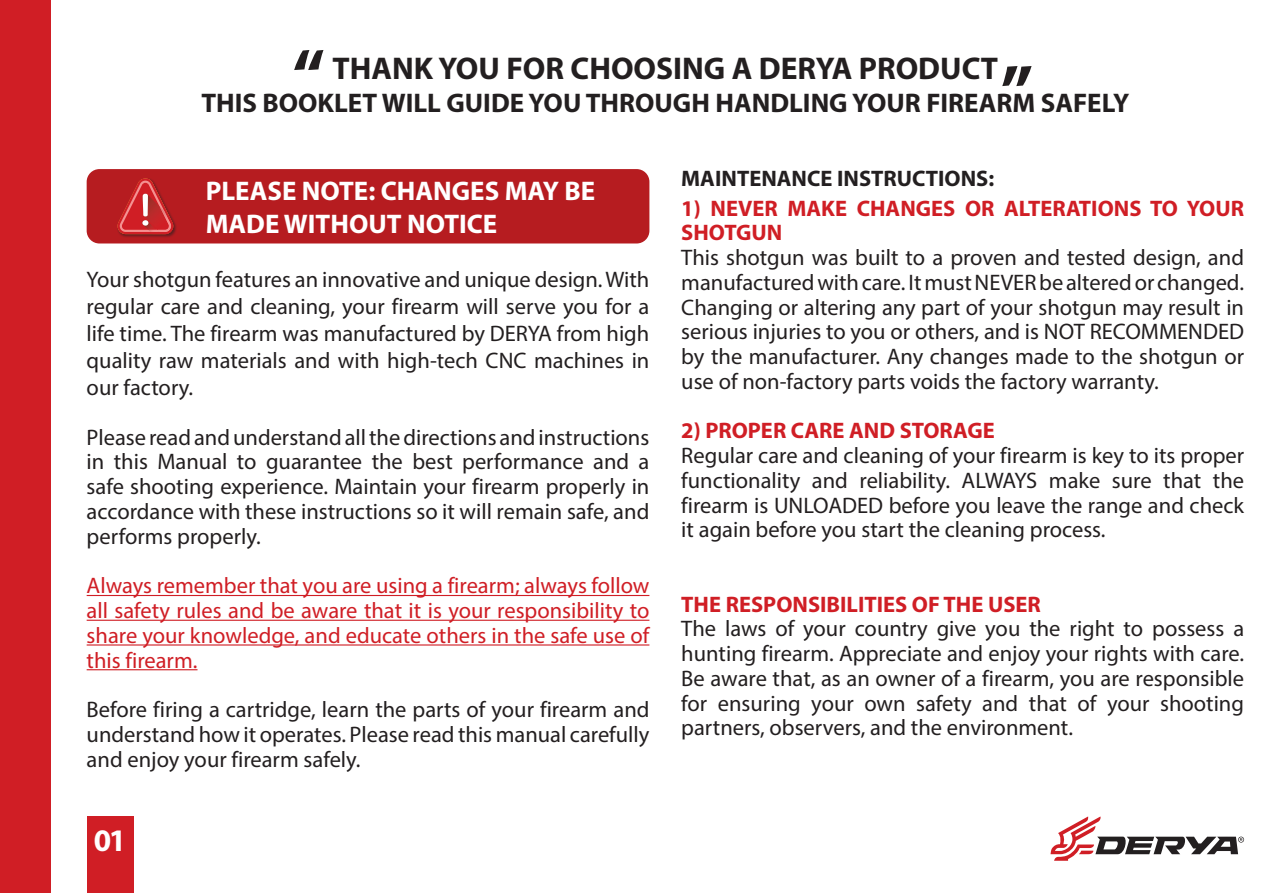
<style>
.page{position:relative;width:1276px;height:893px;background:#fff}
.page>*{position:absolute;margin:0;border:0;box-sizing:border-box;transform-origin:0 0}
.t1{font:700 72px "Myriad Pro";color:#231f20}
.t2{font:700 31.5px "Myriad Pro";color:#231f20}
.t3{font:700 31.5px "Myriad Pro";color:#fff}
.t4{font:700 27px "Myriad Pro";color:#231f20}
.t5{font:700 27px/32.4px "Myriad Pro";color:#fff}
.t6{font:22.5px/24.8px "Myriad Pro";color:#231f20;text-align:justify}
.t7{font:22.5px/24.8px "Myriad Pro";color:#d01e25;text-align:justify}
.t8{font:700 22.5px/24.8px "Myriad Pro";color:#d01e25}
.t9{font:700 22.5px "Myriad Pro";color:#231f20}
</style>
<div class="page">
<div style="left:0;top:0;width:51px;height:893px;background:#d01e25"></div>
<div style="left:87px;top:816px;width:46px;height:77px;background:#d01e25"></div>
<svg style="left:1050px;top:816px;width:194px;height:45px"></svg>
<div style="left:87px;top:169px;width:562px;height:74px;background:#b61c20;border-radius:13px"></div>
<div style="left:117px;top:178px;width:61px;height:61px;background:#231f20;opacity:.6"></div>
<svg style="left:117px;top:178px;width:56px;height:56px"></svg>
<hr style="left:87px;top:595px;width:562px;height:1px;background:#d01e25">
<hr style="left:87px;top:620px;width:562px;height:1px;background:#d01e25">
<hr style="left:87px;top:644px;width:562px;height:2px;background:#d01e25">
<hr style="left:87px;top:669px;width:110px;height:1px;background:#d01e25">
<h1 class="t1" style="left:292px;top:28px;width:34px">“</h1>
<h2 class="t2" style="left:332px;top:48px;width:667px">THANK YOU FOR CHOOSING A DERYA PRODUCT</h2>
<p class="t4" style="left:201px;top:85px;width:929px">THIS BOOKLET WILL GUIDE YOU THROUGH HANDLING YOUR FIREARM SAFELY</p>
<h1 class="t1" style="left:1033px;top:108px;width:34px;rotate:-180deg">“</h1>
<p class="t5" style="left:206px;top:174px;width:391px">PLEASE NOTE: CHANGES MAY BE<br>MADE WITHOUT NOTICE</p>
<p class="t6" style="left:87px;top:266px;width:564px;line-height:27px">Your shotgun features an innovative and unique design. With regular care and cleaning, your firearm will serve you for a life time. The firearm was manufactured by DERYA from high quality raw materials and with high-tech CNC machines in our factory.</p>
<p class="t6" style="left:87px;top:424px;width:564px">Please read and understand all the directions and instructions in this Manual to guarantee the best performance and a safe shooting experience. Maintain your firearm properly in accordance with these instructions so it will remain safe, and performs properly.</p>
<p class="t7" style="left:87px;top:573px;width:564px">Always remember that you are using a firearm; always follow all safety rules and be aware that it is your responsibility to share your knowledge, and educate others in the safe use of this firearm.</p>
<p class="t6" style="left:87px;top:697px;width:564px">Before firing a cartridge, learn the parts of your firearm and understand how it operates. Please read this manual carefully and enjoy your firearm safely.</p>
<h2 class="t3" style="left:94px;top:819px;width:34px">01</h2>
<p class="t9" style="left:681px;top:164px;width:314px">MAINTENANCE INSTRUCTIONS:</p>
<p class="t8" style="left:681px;top:195px;width:564px">1) NEVER MAKE CHANGES OR ALTERATIONS TO YOUR<br>SHOTGUN</p>
<p class="t6" style="left:681px;top:245px;width:564px">This shotgun was built to a proven and tested design, and manufactured with care. It must NEVER be altered or changed.<br>Changing or altering any part of your shotgun may result in serious injuries to you or others, and is NOT RECOMMENDED by the manufacturer. Any changes made to the shotgun or use of non-factory parts voids the factory warranty.</p>
<p class="t8" style="left:681px;top:418px;width:315px">2) PROPER CARE AND STORAGE</p>
<p class="t6" style="left:681px;top:443px;width:564px">Regular care and cleaning of your firearm is key to its proper functionality and reliability. ALWAYS make sure that the firearm is UNLOADED before you leave the range and check it again before you start the cleaning process.</p>
<p class="t8" style="left:681px;top:591px;width:361px">THE RESPONSIBILITIES OF THE USER</p>
<p class="t6" style="left:681px;top:616px;width:564px">The laws of your country give you the right to possess a hunting firearm. Appreciate and enjoy your rights with care.<br>Be aware that, as an owner of a firearm, you are responsible for ensuring your own safety and that of your shooting partners, observers, and the environment.</p>
</div>
